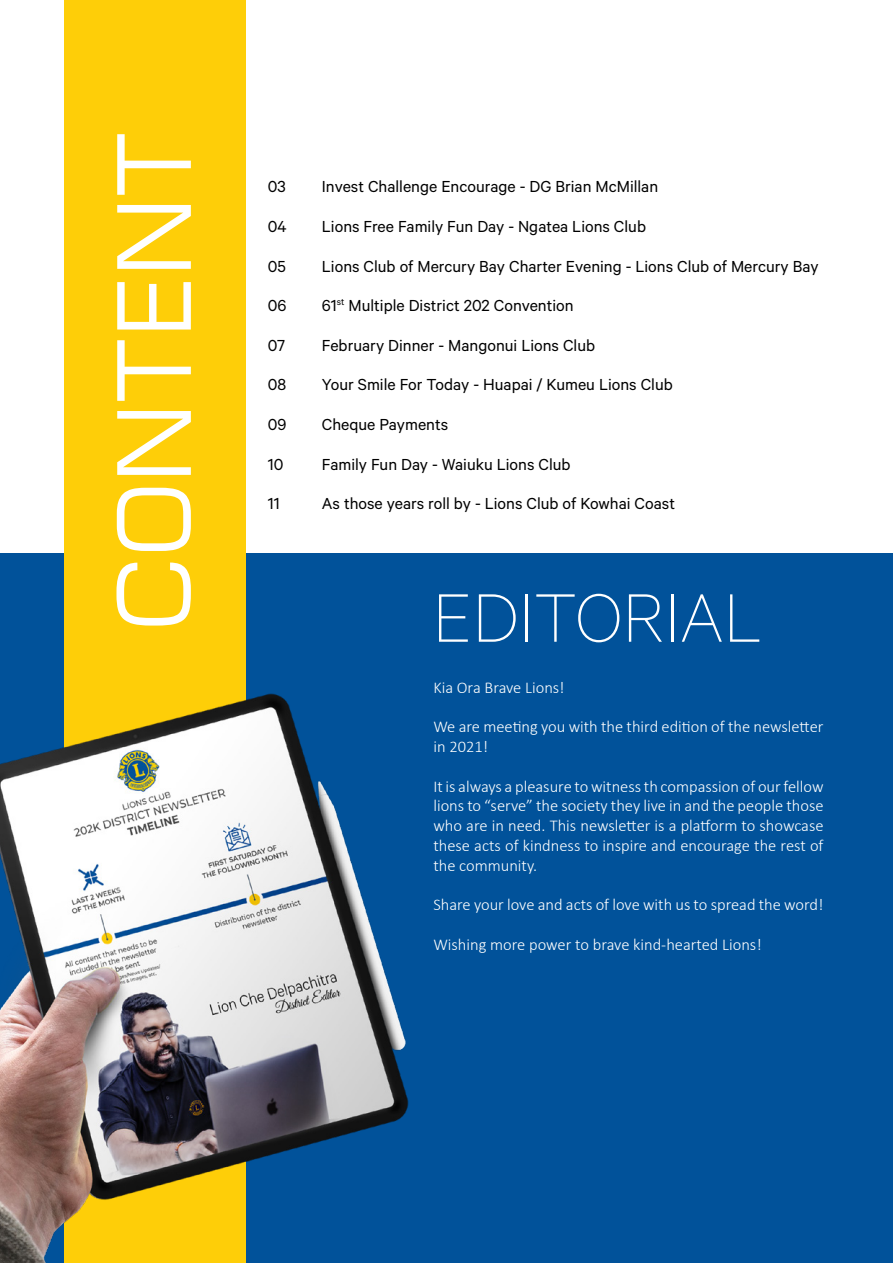
<style>
.page{position:relative;width:893px;height:1263px;background:#fff}
.page>*{position:absolute;margin:0;border:0;box-sizing:border-box;transform-origin:0 0}
.t1{font:106.05px "Micro FLF";color:#fff}
.t2{font:100 77.25px "Calibre";color:#fff}
.t3{font:18px "Calibre";color:#000}
.t4{font:300 16.5px/19.8px "Calibri";color:#fff}
</style>
<div class="page">
<div style="left:0;top:554px;width:893px;height:709px;background:#01529a"></div>
<div style="left:65px;top:0;width:181px;height:1263px;background:#fece08"></div>
<img style="left:0;top:667px;width:409px;height:596px">
<h1 class="t1" style="left:98px;top:631px;width:502px;rotate:-90deg">CONTENT</h1>
<p class="t3" style="left:268px;top:176px;width:20px">03</p>
<p class="t3" style="left:322px;top:176px;width:338px">Invest Challenge Encourage - DG Brian McMillan</p>
<p class="t3" style="left:268px;top:216px;width:20px">04</p>
<p class="t3" style="left:322px;top:216px;width:326px">Lions Free Family Fun Day - Ngatea Lions Club</p>
<p class="t3" style="left:268px;top:256px;width:20px">05</p>
<p class="t3" style="left:322px;top:256px;width:498px">Lions Club of Mercury Bay Charter Evening - Lions Club of Mercury Bay</p>
<p class="t3" style="left:268px;top:295px;width:20px">06</p>
<p class="t3" style="left:322px;top:295px;width:253px">61<sup>st</sup> Multiple District 202 Convention</p>
<p class="t3" style="left:268px;top:335px;width:19px">07</p>
<p class="t3" style="left:322px;top:335px;width:275px">February Dinner - Mangonui Lions Club</p>
<p class="t3" style="left:268px;top:374px;width:20px">08</p>
<p class="t3" style="left:322px;top:374px;width:352px">Your Smile For Today - Huapai / Kumeu Lions Club</p>
<p class="t3" style="left:268px;top:414px;width:20px">09</p>
<p class="t3" style="left:322px;top:414px;width:128px">Cheque Payments</p>
<p class="t3" style="left:268px;top:454px;width:17px">10</p>
<p class="t3" style="left:322px;top:454px;width:250px">Family Fun Day - Waiuku Lions Club</p>
<p class="t3" style="left:268px;top:493px;width:13px">11</p>
<p class="t3" style="left:322px;top:493px;width:355px">As those years roll by - Lions Club of Kowhai Coast</p>
<h2 class="t2" style="left:433px;top:573px;width:331px">EDITORIAL</h2>
<p class="t4" style="left:433px;top:677px;width:133px">Kia Ora Brave Lions!</p>
<p class="t4" style="left:433px;top:717px;width:392px">We are meeting you with the third edition of the newsletter in 2021!</p>
<p class="t4" style="left:433px;top:776px;width:392px;text-align:justify">It is always a pleasure to witness th compassion of our fellow lions to “serve” the society they live in and the people those who are in need. This newsletter is a platform to showcase these acts of kindness to inspire and encourage the rest of the community.</p>
<p class="t4" style="left:433px;top:895px;width:392px">Share your love and acts of love with us to spread the word!</p>
<p class="t4" style="left:433px;top:934px;width:330px">Wishing more power to brave kind-hearted Lions!</p>
</div>
